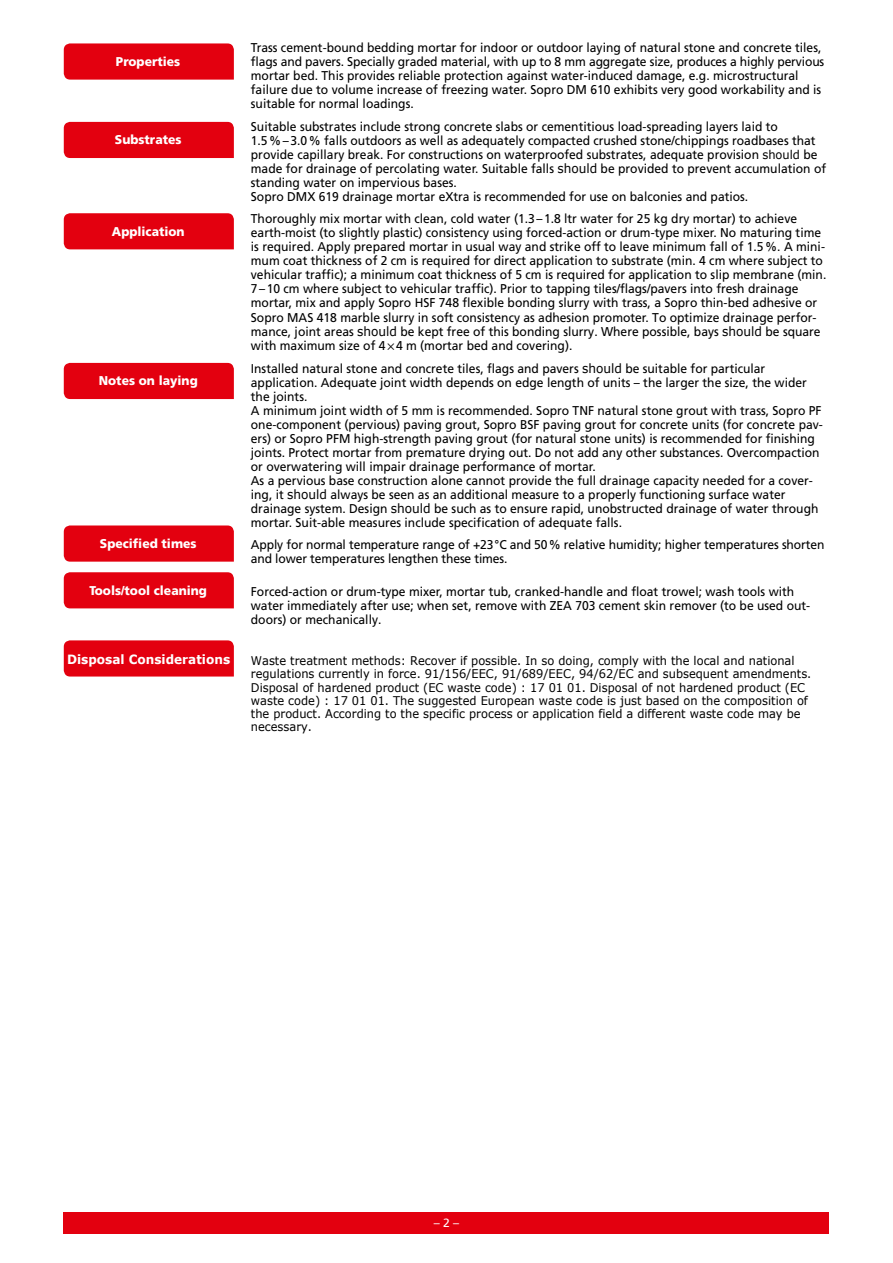
<style>
.page{position:relative;width:893px;height:1263px;background:#fff}
.page>*{position:absolute;margin:0;border:0;box-sizing:border-box;transform-origin:0 0}
._22_Rückseite{font:12.75px/14.1px "Frutiger LT";color:#000;scale:.95 1}
._21_Textbox{font:900 12.75px "Frutiger LT";color:#fff;scale:.95 1}
.t1{font:700 12.75px "Verdana";color:#fff;scale:.95 1}
._22_Rückseite-2{font:12px/13.2px "Verdana";color:#000;scale:.95 1}
.t2{font:12px "Frutiger LT";color:#fff}
.s1{font-family:"Verdana";font-size:12px}
.s2{font-family:"Verdana"}
.s3{font-family:"Myriad Pro"}
</style>
<div class="page">
<div style="left:64px;top:1212px;width:765px;height:21px;background:#e3000f"></div>
<div style="left:64px;top:43px;width:170px;height:37px;background:#e3000f"></div>
<div style="left:64px;top:122px;width:170px;height:36px;background:#e3000f"></div>
<div style="left:64px;top:213px;width:170px;height:36px;background:#e3000f"></div>
<div style="left:64px;top:363px;width:170px;height:36px;background:#e3000f"></div>
<div style="left:64px;top:525px;width:170px;height:37px;background:#e3000f"></div>
<div style="left:64px;top:572px;width:170px;height:36px;background:#e3000f"></div>
<div style="left:64px;top:640px;width:170px;height:36px;background:#e3000f"></div>
<p class="_21_Textbox" style="left:116px;top:54px;width:69px">Properties</p>
<p class="_21_Textbox" style="left:115px;top:132px;width:72px">Substrates</p>
<p class="_21_Textbox" style="left:112px;top:224px;width:78px">Application</p>
<p class="_21_Textbox" style="left:99px;top:373px;width:106px">Notes on laying</p>
<p class="_21_Textbox" style="left:100px;top:536px;width:103px">Specified times</p>
<p class="_21_Textbox" style="left:90px;top:583px;width:125px">Tools/tool cleaning</p>
<p class="t1" style="left:67px;top:650px;width:173px">Disposal Considerations</p>
<p class="_22_Rückseite" style="left:251px;top:41px;width:605px">Trass cement-bound bedding mortar for indoor or outdoor laying of natural stone and concrete tiles, flags and pavers. Specially graded material, with up to 8 mm aggregate size, produces a highly pervious mortar bed. This provides reliable protection against water-induced damage, e.g. microstructural failure due to volume increase of freezing water. Sopro DM 610 exhibits very good workability and is suitable for normal loadings.</p>
<p class="_22_Rückseite" style="left:251px;top:119px;width:607px">Suitable substrates include strong concrete slabs or cementitious load-spreading layers laid to<br>1.5 % – 3.0 % falls outdoors as well as adequately compacted crushed stone/chippings roadbases that provide capillary break. For constructions on waterproofed substrates, adequate provision <span class="s1">should</span> be made for drainage of percolating water. Suitable falls <span class="s2">should</span> be provided to prevent accumulation of standing water on impervious bases.<br>Sopro DMX 619 drainage mortar eXtra is recommended for use on balconies and patios.</p>
<p class="_22_Rückseite" style="left:251px;top:212px;width:607px">Thoroughly mix mortar with clean, cold water (1.3 – 1.8 ltr water for 25 kg dry mortar) to achieve earth-moist (to slightly plastic) consistency using forced-action or drum-type mixer. No maturing time is required. Apply prepared mortar in usual way and strike off to leave minimum fall of 1.5 %. A mini&shy;mum coat thickness of 2 cm is required for direct application to substrate (min. 4 cm where subject to vehicular traffic); a minimum coat thickness of 5 cm is required for application to slip membrane (min.<br>7 – 10 cm where subject to vehicular traffic). Prior to tapping tiles/flags/pavers into fresh drainage mortar, mix and apply Sopro HSF 748 flexible bonding slurry with trass, a Sopro thin-bed adhesive or Sopro MAS 418 marble slurry in soft consistency as adhesion promoter. To optimize drainage perfor&shy;mance, joint areas <span class="s2">should</span> be kept free of this bonding slurry. Where possible, bays <span class="s2">should</span> be square with maximum size of 4 <span class="s3">×</span>4 m (mortar bed and covering).</p>
<p class="_22_Rückseite" style="left:251px;top:362px;width:604px">Installed natural stone and concrete tiles, flags and pavers <span class="s2">should</span> be suitable for particular application. Adequate joint width depends on edge length of units – the larger the size, the wider the joints.<br>A minimum joint width of 5 mm is recommended. Sopro TNF natural stone grout with trass, Sopro PF one-component (pervious) paving grout, Sopro BSF paving grout for concrete units (for concrete pav&shy;ers) or Sopro PFM high-strength paving grout (for natural stone units) is recommended for finishing joints. Protect mortar from premature drying out. Do not add any other substances. Overcompaction or overwatering will impair drainage performance of mortar.<br>As a pervious base construction alone cannot provide the full drainage capacity needed for a cover&shy;ing, it <span class="s2">should</span> always be seen as an additional measure to a properly functioning surface water drainage system. Design <span class="s2">should</span> be such as to ensure rapid, unobstructed drainage of water through mortar. Suit-able measures include specification of adequate falls.</p>
<p class="_22_Rückseite" style="left:251px;top:538px;width:605px">Apply for normal temperature range of +23°C and 50% relative humidity; higher temperatures shorten and lower temperatures lengthen these times.</p>
<p class="_22_Rückseite" style="left:251px;top:585px;width:590px">Forced-action or drum-type mixer, mortar tub, cranked-handle and float trowel; wash tools with water immediately after use; when set, remove with ZEA 703 cement skin remover (to be used out&shy;doors) or mechanically.</p>
<p class="_22_Rückseite-2" style="left:251px;top:654px;width:592px">Waste treatment methods: Recover if possible. In so doing, comply with the local and national regulations currently in force. 91/156/EEC, 91/689/EEC, 94/62/EC and subsequent amendments.<br>Disposal of hardened product (EC waste code) : 17 01 01. Disposal of not hardened product (EC waste code) : 17 01 01. The suggested European waste code is just based on the composition of the product. According to the specific process or application field a different waste code may be necessary.</p>
<p class="t2" style="left:434px;top:1216px;width:27px">– 2 –</p>
</div>
